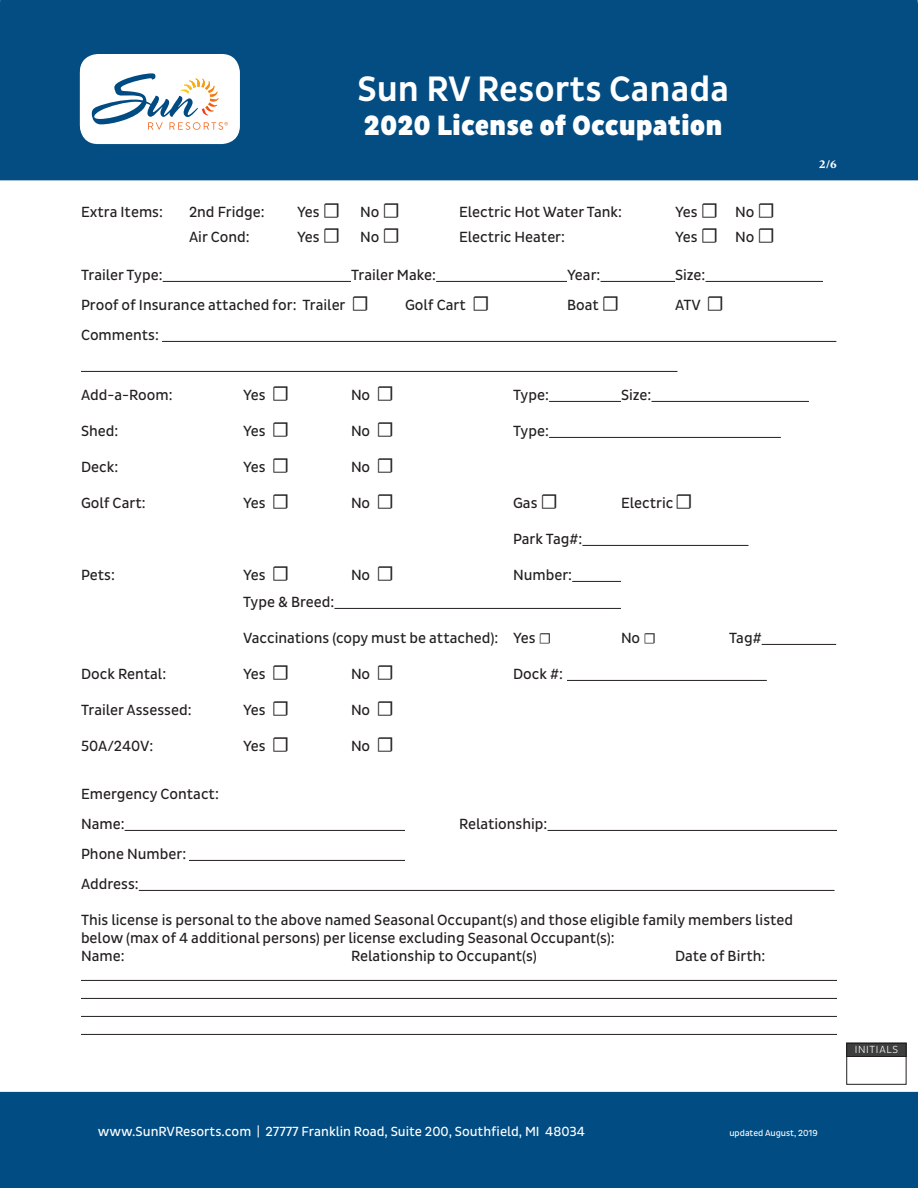
<style>
.page{position:relative;width:918px;height:1188px;background:#fff}
.page>*{position:absolute;margin:0;border:0;box-sizing:border-box;transform-origin:0 0}
.t1{font:500 36px "Pluto Sans Cond";color:#fff}
.t2{font:900 28.5px "Pluto Sans Cond";color:#fff}
.t3{font:15px/30px "Pluto Sans Cond";color:#231f20}
.t4{font:13.5px "Pluto Sans Cond";color:#fff}
.t5{font:700 12px "Meridien LT Std";color:#fff}
.t6{font:300 10.5px "Pluto Sans Cond";letter-spacing:.07em;color:#fff}
.t7{font:9px "Pluto Sans Cond";color:#fff}
.s1{font-family:"Minion Pro";font-size:21px}
.s2{font-family:"Minion Pro"}
</style>
<div class="page">
<div style="left:0;top:1092px;width:918px;height:96px;background:#004c83"></div>
<div style="left:0;top:0;width:918px;height:180px;background:#034d83"></div>
<div style="left:80px;top:54px;width:160px;height:89px;background:#fff;border-radius:18px"></div>
<div style="left:80px;top:56px;width:160px;height:88px;background:#fff;border-radius:18px"></div>
<svg style="left:92px;top:73px;width:136px;height:57px"></svg>
<hr style="left:163px;top:281px;width:188px;height:1px;background:#231f20">
<hr style="left:436px;top:281px;width:131px;height:1px;background:#231f20">
<hr style="left:601px;top:281px;width:74px;height:1px;background:#231f20">
<hr style="left:706px;top:281px;width:117px;height:1px;background:#231f20">
<hr style="left:162px;top:341px;width:674px;height:1px;background:#231f20">
<hr style="left:81px;top:371px;width:597px;height:1px;background:#231f20">
<hr style="left:549px;top:401px;width:72px;height:1px;background:#231f20">
<hr style="left:652px;top:401px;width:157px;height:1px;background:#231f20">
<hr style="left:549px;top:437px;width:232px;height:1px;background:#231f20">
<hr style="left:582px;top:545px;width:167px;height:1px;background:#231f20">
<hr style="left:572px;top:581px;width:49px;height:1px;background:#231f20">
<hr style="left:334px;top:608px;width:287px;height:1px;background:#231f20">
<hr style="left:762px;top:644px;width:74px;height:1px;background:#231f20">
<hr style="left:567px;top:680px;width:200px;height:1px;background:#231f20">
<hr style="left:125px;top:830px;width:280px;height:1px;background:#231f20">
<hr style="left:548px;top:830px;width:289px;height:1px;background:#231f20">
<hr style="left:189px;top:860px;width:216px;height:1px;background:#231f20">
<hr style="left:139px;top:890px;width:696px;height:1px;background:#231f20">
<hr style="left:81px;top:980px;width:756px;height:1px;background:#231f20">
<hr style="left:81px;top:998px;width:756px;height:1px;background:#231f20">
<hr style="left:81px;top:1016px;width:756px;height:1px;background:#231f20">
<hr style="left:81px;top:1034px;width:756px;height:1px;background:#231f20">
<div style="left:847px;top:1043px;width:59px;height:13px;background:#3e3e3f"></div>
<div style="left:846px;top:1043px;width:60px;height:14px;border:1px solid #231f20"></div>
<div style="left:847px;top:1043px;width:59px;height:42px;border:1px solid #231f20"></div>
<h1 class="t1" style="left:357px;top:68px;width:373px">Sun RV Resorts Canada</h1>
<h2 class="t2" style="left:364px;top:109px;width:360px">2020 License of Occupation</h2>
<p class="t3" style="left:81px;top:197px;width:84px">Extra Items:</p>
<p class="t3" style="left:189px;top:197px;width:77px">2nd Fridge:</p>
<p class="t3" style="left:297px;top:197px;width:45px">Yes <span class="s1">☐</span></p>
<p class="t3" style="left:360px;top:197px;width:42px">No<span class="s1">☐</span></p>
<p class="t3" style="left:459px;top:197px;width:165px">Electric Hot Water Tank:</p>
<p class="t3" style="left:675px;top:197px;width:102px">Yes <span class="s1">☐</span> No <span class="s1">☐</span></p>
<p class="t3" style="left:189px;top:223px;width:62px">Air Cond:</p>
<p class="t3" style="left:297px;top:223px;width:45px">Yes <span class="s1">☐</span></p>
<p class="t3" style="left:360px;top:223px;width:42px">No<span class="s1">☐</span></p>
<p class="t3" style="left:459px;top:223px;width:108px">Electric Heater:</p>
<p class="t3" style="left:675px;top:223px;width:102px">Yes <span class="s1">☐</span> No <span class="s1">☐</span></p>
<p class="t3" style="left:81px;top:260px;width:83px">Trailer Type:</p>
<p class="t3" style="left:351px;top:260px;width:87px">Trailer Make:</p>
<p class="t3" style="left:567px;top:260px;width:35px">Year:</p>
<p class="t3" style="left:675px;top:260px;width:32px">Size:</p>
<p class="t3" style="left:81px;top:290px;width:290px">Proof of Insurance attached for: Trailer <span class="s1">☐</span></p>
<p class="t3" style="left:405px;top:290px;width:86px">Golf Cart <span class="s1">☐</span></p>
<p class="t3" style="left:567px;top:290px;width:54px">Boat <span class="s1">☐</span></p>
<p class="t3" style="left:675px;top:290px;width:51px">ATV <span class="s1">☐</span></p>
<p class="t3" style="left:81px;top:320px;width:79px">Comments:</p>
<p class="t3" style="left:81px;top:380px;width:93px">Add-a-Room:</p>
<p class="t3" style="left:243px;top:380px;width:48px">Yes <span class="s1">☐</span></p>
<p class="t3" style="left:351px;top:380px;width:45px">No <span class="s1">☐</span></p>
<p class="t3" style="left:513px;top:380px;width:38px">Type:</p>
<p class="t3" style="left:621px;top:380px;width:32px">Size:</p>
<p class="t3" style="left:81px;top:416px;width:39px">Shed:</p>
<p class="t3" style="left:243px;top:416px;width:48px">Yes <span class="s1">☐</span></p>
<p class="t3" style="left:351px;top:416px;width:45px">No <span class="s1">☐</span></p>
<p class="t3" style="left:513px;top:416px;width:38px">Type:</p>
<p class="t3" style="left:81px;top:452px;width:39px">Deck:</p>
<p class="t3" style="left:243px;top:452px;width:48px">Yes <span class="s1">☐</span></p>
<p class="t3" style="left:351px;top:452px;width:45px">No <span class="s1">☐</span></p>
<p class="t3" style="left:81px;top:488px;width:66px">Golf Cart:</p>
<p class="t3" style="left:243px;top:488px;width:48px">Yes <span class="s1">☐</span></p>
<p class="t3" style="left:351px;top:488px;width:45px">No <span class="s1">☐</span></p>
<p class="t3" style="left:513px;top:488px;width:47px">Gas <span class="s1">☐</span></p>
<p class="t3" style="left:621px;top:488px;width:73px">Electric<span class="s1">☐</span></p>
<p class="t3" style="left:513px;top:524px;width:71px">Park Tag#:</p>
<p class="t3" style="left:81px;top:560px;width:36px">Pets:</p>
<p class="t3" style="left:243px;top:560px;width:48px">Yes <span class="s1">☐</span></p>
<p class="t3" style="left:351px;top:560px;width:45px">No <span class="s1">☐</span></p>
<p class="t3" style="left:513px;top:560px;width:61px">Number:</p>
<p class="t3" style="left:243px;top:587px;width:93px">Type &amp; Breed:</p>
<p class="t3" style="left:243px;top:623px;width:310px">Vaccinations (copy must be attached): Yes <span class="s2">☐</span></p>
<p class="t3" style="left:621px;top:623px;width:37px">No<span class="s2">☐</span></p>
<p class="t3" style="left:729px;top:623px;width:34px">Tag#</p>
<p class="t3" style="left:81px;top:659px;width:87px">Dock Rental:</p>
<p class="t3" style="left:243px;top:659px;width:48px">Yes <span class="s1">☐</span></p>
<p class="t3" style="left:351px;top:659px;width:45px">No <span class="s1">☐</span></p>
<p class="t3" style="left:513px;top:659px;width:52px">Dock #:</p>
<p class="t3" style="left:81px;top:695px;width:112px">Trailer Assessed:</p>
<p class="t3" style="left:243px;top:695px;width:48px">Yes <span class="s1">☐</span></p>
<p class="t3" style="left:351px;top:695px;width:45px">No <span class="s1">☐</span></p>
<p class="t3" style="left:81px;top:731px;width:74px">50A/240V:</p>
<p class="t3" style="left:243px;top:731px;width:48px">Yes <span class="s1">☐</span></p>
<p class="t3" style="left:351px;top:731px;width:45px">No <span class="s1">☐</span></p>
<p class="t3" style="left:81px;top:779px;width:139px">Emergency Contact:<br>Name:</p>
<p class="t3" style="left:459px;top:809px;width:90px">Relationship:</p>
<p class="t3" style="left:81px;top:839px;width:107px">Phone Number:<br>Address:</p>
<p class="t3" style="left:81px;top:911px;width:714px;line-height:18px">This license is personal to the above named Seasonal Occupant(s) and those eligible family members listed below (max of 4 additional persons) per license excluding Seasonal Occupant(s):<br>Name:</p>
<p class="t3" style="left:351px;top:941px;width:187px">Relationship to Occupant(s)</p>
<p class="t3" style="left:675px;top:941px;width:92px">Date of Birth:</p>
<p class="t5" style="left:819px;top:157px;width:19px">2/6</p>
<p class="t4" style="left:98px;top:1124px;width:489px">www.SunRVResorts.com | 27777 Franklin Road, Suite 200, Southfield, MI 48034</p>
<p class="t7" style="left:729px;top:1128px;width:90px">updated August, 2019</p>
<p class="t6" style="left:855px;top:1044px;width:45px">INITIALS</p>
</div>
